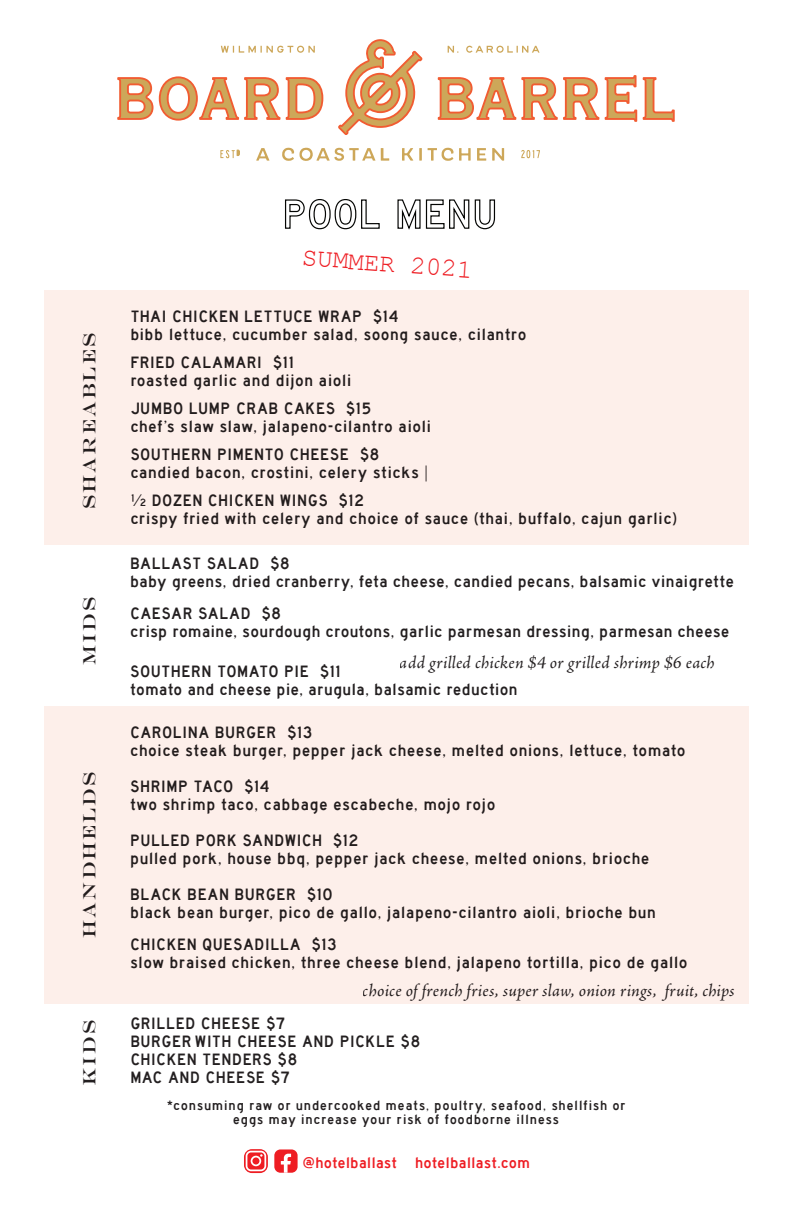
<style>
.page{position:relative;width:792px;height:1224px;background:#fff}
.page>*{position:absolute;margin:0;border:0;box-sizing:border-box;transform-origin:0 0}
.t1{font:26px "Courier New";color:#ee1d23}
.t2{font:italic 18px "Adobe Jenson Pro";letter-spacing:.01em;color:#231f20}
.t3{font:18px "Engravers";letter-spacing:.125em;color:#231f20}
.t4{font:17px/18px "Highway Gothic";letter-spacing:.055em;color:#231f20}
.t5{font:16px "Highway Gothic";letter-spacing:.04em;color:#ee1d23}
.t6{font:14px/14px "Highway Gothic";letter-spacing:.085em;color:#231f20;text-align:center}
</style>
<div class="page">
<div style="left:44px;top:290px;width:705px;height:254px;background:#fdefea"></div>
<div style="left:44px;top:706px;width:705px;height:298px;background:#fdefea"></div>
<svg style="left:285px;top:199px;width:95px;height:31px"></svg>
<svg style="left:397px;top:199px;width:99px;height:31px"></svg>
<svg style="left:221px;top:46px;width:94px;height:7px"></svg>
<svg style="left:448px;top:46px;width:11px;height:7px"></svg>
<svg style="left:466px;top:46px;width:74px;height:7px"></svg>
<svg style="left:492px;top:148px;width:12px;height:13px"></svg>
<svg style="left:256px;top:148px;width:13px;height:13px"></svg>
<svg style="left:402px;top:148px;width:11px;height:13px"></svg>
<svg style="left:477px;top:148px;width:9px;height:13px"></svg>
<svg style="left:419px;top:148px;width:3px;height:13px"></svg>
<svg style="left:428px;top:148px;width:43px;height:13px"></svg>
<svg style="left:282px;top:148px;width:107px;height:13px"></svg>
<svg style="left:220px;top:150px;width:20px;height:8px"></svg>
<svg style="left:521px;top:150px;width:19px;height:8px"></svg>
<svg style="left:117px;top:76px;width:163px;height:45px"></svg>
<svg style="left:286px;top:77px;width:37px;height:43px"></svg>
<svg style="left:438px;top:77px;width:161px;height:43px"></svg>
<svg style="left:605px;top:75px;width:32px;height:47px"></svg>
<svg style="left:643px;top:77px;width:32px;height:45px"></svg>
<svg style="left:338px;top:39px;width:85px;height:96px"></svg>
<svg style="left:244px;top:1149px;width:24px;height:24px"></svg>
<svg style="left:246px;top:1151px;width:20px;height:20px"></svg>
<div style="left:274px;top:1149px;width:24px;height:24px;background:#ee1d23;border-radius:6px"></div>
<svg style="left:281px;top:1154px;width:10px;height:19px"></svg>
<p class="t3" style="left:79px;top:509px;width:178px;rotate:-90deg">SHAREABLES</p>
<p class="t3" style="left:79px;top:665px;width:69px;rotate:-90deg">MIDS</p>
<p class="t3" style="left:79px;top:938px;width:168px;rotate:-90deg">HANDHELDS</p>
<p class="t3" style="left:79px;top:1086px;width:67px;rotate:-90deg">KIDS</p>
<h1 class="t1" style="left:303px;top:241px;width:173px;rotate:4deg">SUMMER 2021</h1>
<p class="t4" style="left:130px;top:308px;width:397px">THAI CHICKEN LETTUCE WRAP $14<br>bibb lettuce, cucumber salad, soong sauce, cilantro</p>
<p class="t4" style="left:130px;top:354px;width:222px">FRIED CALAMARI $11 roasted garlic and dijon aioli</p>
<p class="t4" style="left:130px;top:400px;width:302px">JUMBO LUMP CRAB CAKES $15<br>chef’s slaw slaw, jalapeno-cilantro aioli</p>
<p class="t4" style="left:130px;top:446px;width:299px">SOUTHERN PIMENTO CHEESE $8 candied bacon, crostini, celery sticks |</p>
<p class="t4" style="left:130px;top:492px;width:548px">½ DOZEN CHICKEN WINGS $12<br>crispy fried with celery and choice of sauce (thai, buffalo, cajun garlic)</p>
<p class="t4" style="left:130px;top:554px;width:605px">BALLAST SALAD $8<br>baby greens, dried cranberry, feta cheese, candied pecans, balsamic vinaigrette</p>
<p class="t4" style="left:130px;top:604px;width:600px">CAESAR SALAD $8<br>crisp romaine, sourdough croutons, garlic parmesan dressing, parmesan cheese</p>
<p class="t4" style="left:130px;top:662px;width:388px">SOUTHERN TOMATO PIE $11<br>tomato and cheese pie, arugula, balsamic reduction</p>
<p class="t4" style="left:130px;top:724px;width:556px">CAROLINA BURGER $13<br>choice steak burger, pepper jack cheese, melted onions, lettuce, tomato</p>
<p class="t4" style="left:130px;top:778px;width:366px">SHRIMP TACO $14<br>two shrimp taco, cabbage escabeche, mojo rojo</p>
<p class="t4" style="left:130px;top:832px;width:520px">PULLED PORK SANDWICH $12<br>pulled pork, house bbq, pepper jack cheese, melted onions, brioche</p>
<p class="t4" style="left:130px;top:886px;width:527px">BLACK BEAN BURGER $10<br>black bean burger, pico de gallo, jalapeno-cilantro aioli, brioche bun</p>
<p class="t4" style="left:130px;top:936px;width:558px">CHICKEN QUESADILLA $13<br>slow braised chicken, three cheese blend, jalapeno tortilla, pico de gallo</p>
<p class="t2" style="left:400px;top:652px;width:316px">add grilled chicken $4 or grilled shrimp $6 each</p>
<p class="t2" style="left:363px;top:980px;width:373px">choice of french fries, super slaw, onion rings, fruit, chips</p>
<p class="t4" style="left:130px;top:1014px;width:291px">GRILLED CHEESE $7<br>BURGER WITH CHEESE AND PICKLE $8<br>CHICKEN TENDERS $8<br>MAC AND CHEESE $7</p>
<p class="t6" style="left:166px;top:1098px;width:460px">*consuming raw or undercooked meats, poultry, seafood, shellfish or eggs may increase your risk of foodborne illness</p>
<p class="t5" style="left:303px;top:1154px;width:228px">@hotelballast hotelballast.com</p>
</div>
